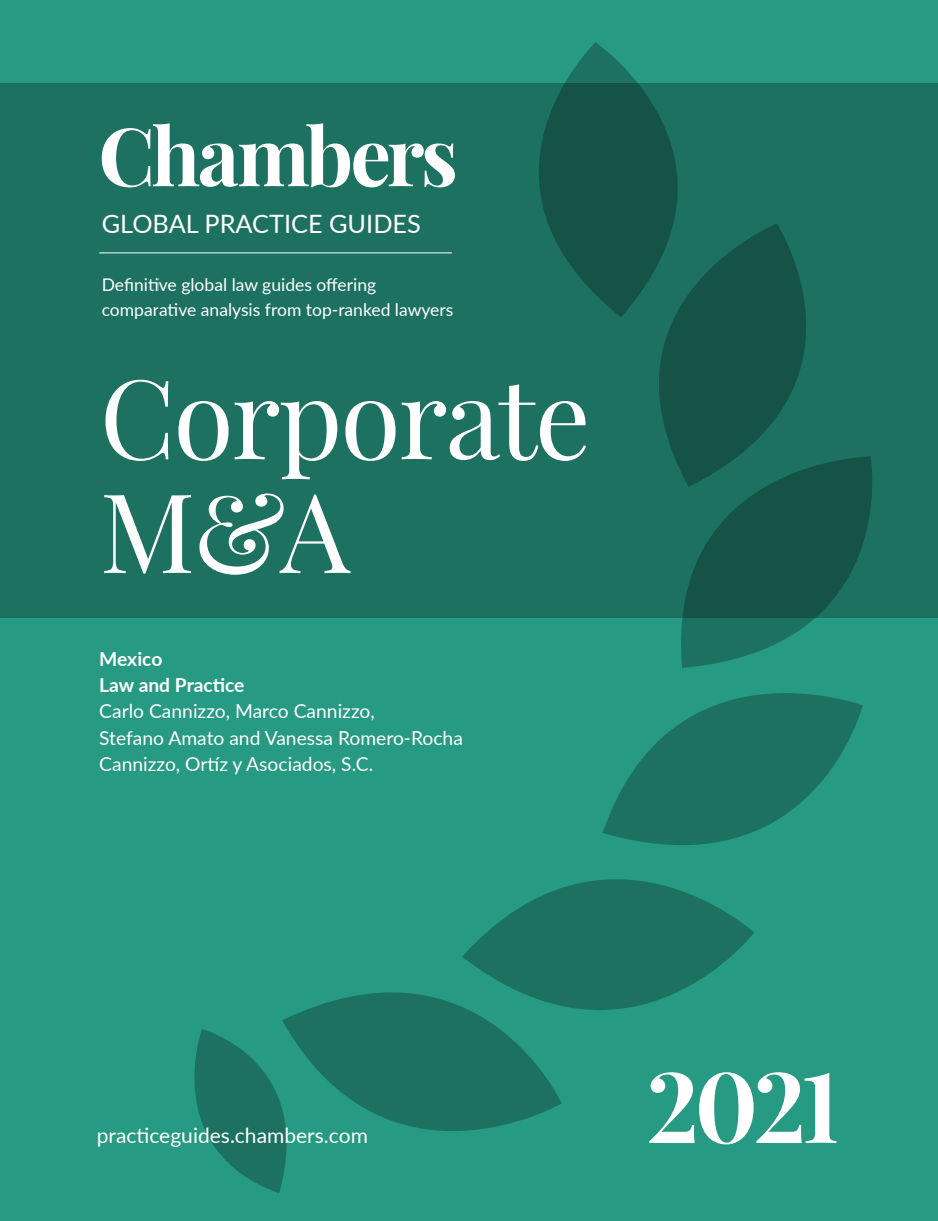
<style>
.page{position:relative;width:938px;height:1221px;background:#fff}
.page>*{position:absolute;margin:0;border:0;box-sizing:border-box;transform-origin:0 0}
.t1{font:110.25px/113.8px "Playfair Display";letter-spacing:-.02em;color:#fff}
.t2{font:700 98px "Playfair Display";color:#fff}
.t3{font:25.38px "Lato";color:#fff}
.t4{font:21px "Lato";color:#fff}
.t5{font:19.25px/26.2px "Lato";color:#fff}
.t6{font:700 19.25px "Lato";color:#fff}
.t7{font:17.5px "Lato";color:#fff}
</style>
<div class="page">
<div style="left:0;top:0;width:938px;height:1220px;background:#269a82"></div>
<div style="left:0;top:84px;width:938px;height:533px;background:#1c7160"></div>
<svg style="left:194px;top:1029px;width:88px;height:164px"></svg>
<svg style="left:452px;top:42px;width:310px;height:244px"></svg>
<svg style="left:588px;top:223px;width:218px;height:233px;fill:#145346"></svg>
<svg style="left:664px;top:456px;width:210px;height:178px"></svg>
<svg style="left:282px;top:992px;width:279px;height:189px"></svg>
<svg style="left:618px;top:634px;width:244px;height:198px"></svg>
<svg style="left:462px;top:797px;width:292px;height:292px"></svg>
<hr style="left:99px;top:252px;width:353px;height:1px;background:#fff">
<svg style="left:102px;top:123px;width:353px;height:64px"></svg>
<p class="t3" style="left:102px;top:205px;width:321px">GLOBAL PRACTICE GUIDES</p>
<p class="t7" style="left:102px;top:272px;width:276px">Definitive global law guides offering</p>
<p class="t7" style="left:102px;top:297px;width:353px">comparative analysis from top-ranked lawyers</p>
<p class="t1" style="left:100px;top:360px;width:492px">Corporate<br>M&amp;A</p>
<p class="t6" style="left:99px;top:644px;width:65px">Mexico</p>
<p class="t6" style="left:99px;top:670px;width:147px">Law and Practice</p>
<p class="t5" style="left:99px;top:697px;width:365px">Carlo Cannizzo, Marco Cannizzo,<br>Stefano Amato and Vanessa Romero-Rocha<br>Cannizzo, Ortíz y Asociados, S.C.</p>
<p class="t4" style="left:97px;top:1120px;width:273px">practiceguides.chambers.com</p>
<p class="t2" style="left:646px;top:1044px;width:195px">2021</p>
</div>
